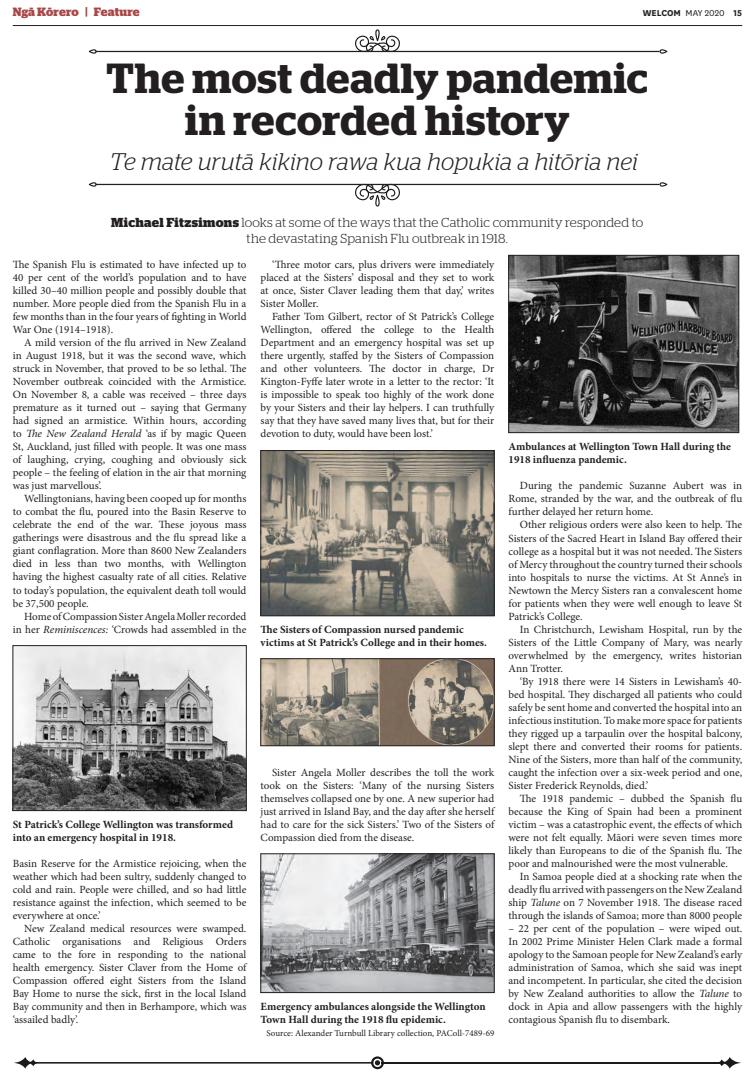
<style>
.page{position:relative;width:755px;height:1078px;background:#fff}
.page>*{position:absolute;margin:0;border:0;box-sizing:border-box;transform-origin:0 0}
.WelCom_heading_1{font:600 42px/42px "Stag";letter-spacing:.015em;color:#231f20;text-align:center}
.WelCom_heading_1_-_L{font:italic 300 24px "Stag";color:#231f20}
.WelCom_intro_para{font:300 13px/16px "Stag";letter-spacing:.01em;color:#231f20;text-align:center}
.WelCom_page_title{font:700 12px "Stag";letter-spacing:.005em;color:#a94747}
.WelCom_body{font:11px/13px "Minion Pro";letter-spacing:-.005em;color:#231f20;text-align:justify}
.WelCom_photo_caption{font:700 11px/13px "Minion Pro";color:#231f20}
.WelCom_body_-_first{font:11px/13px "Minion Pro";letter-spacing:-.005em;color:#231f20;text-align:justify}
.t1{font:700 10px "National";color:#231f20}
.WelCom_photo_caption-2{font:9px "Minion Pro";color:#231f20}
.s1{font-weight:400}
.s2{font-weight:700}
.s3{font-style:italic}
</style>
<div class="page">
<hr style="left:13px;top:25px;width:728px;height:1px;background:#231f20">
<img style="left:262px;top:452px;width:230px;height:161px">
<div style="left:260px;top:450px;width:234px;height:165px;border:1px solid #231f20"></div>
<img style="left:262px;top:660px;width:230px;height:83px">
<div style="left:260px;top:658px;width:234px;height:87px;border:1px solid #231f20"></div>
<img style="left:15px;top:647px;width:229px;height:161px">
<div style="left:13px;top:645px;width:233px;height:165px;border:1px solid #231f20"></div>
<img style="left:262px;top:855px;width:230px;height:135px">
<div style="left:260px;top:853px;width:234px;height:139px;border:1px solid #231f20"></div>
<img style="left:510px;top:257px;width:226px;height:173px">
<div style="left:508px;top:255px;width:230px;height:177px;border:1px solid #231f20"></div>
<svg style="left:14px;top:1056px;width:369px;height:12px"></svg>
<svg style="left:716px;top:1057px;width:25px;height:11px"></svg>
<hr style="left:381px;top:1061px;width:340px;height:2px;background:#1a1a1a">
<svg style="left:89px;top:49px;width:8px;height:5px"></svg>
<svg style="left:659px;top:49px;width:8px;height:5px"></svg>
<svg style="left:354px;top:29px;width:46px;height:22px"></svg>
<hr style="left:95px;top:51px;width:564px;height:1px;background:#231f20">
<svg style="left:89px;top:182px;width:8px;height:5px"></svg>
<svg style="left:659px;top:182px;width:8px;height:5px"></svg>
<svg style="left:354px;top:185px;width:46px;height:21px"></svg>
<hr style="left:95px;top:184px;width:564px;height:1px;background:#231f20">
<p class="WelCom_page_title" style="left:13px;top:5px;width:128px">Ngā Kōrero | Feature</p>
<p class="t1" style="left:642px;top:6px;width:101px">WELCOM <span class="s1">MAY 2020</span> 15</p>
<p class="WelCom_heading_1" style="left:106px;top:57px;width:543px">The most deadly pandemic in recorded history</p>
<p class="WelCom_heading_1_-_L" style="left:110px;top:147px;width:529px">Te mate urutā kikino rawa kua hopukia a hitōria nei</p>
<p class="WelCom_intro_para" style="left:111px;top:214px;width:533px"><span class="s2">Michael Fitzsimons</span> looks at some of the ways that the Catholic community responded to the devastating Spanish Flu outbreak in 1918.</p>
<p class="WelCom_body_-_first" style="left:13px;top:258px;width:235px">The Spanish Flu is estimated to have infected up to 40 per cent of the world’s population and to have killed 30–40 million people and possibly double that number. More people died from the Spanish Flu in a few months than in the four years of fighting in World War One (1914–1918).</p>
<p class="WelCom_body" style="left:13px;top:336px;width:235px;text-indent:11px">A mild version of the flu arrived in New Zealand in August 1918, but it was the second wave, which struck in November, that proved to be so lethal. The November outbreak coincided with the Armistice.<br>On November 8, a cable was received – three days premature as it turned out – saying that Germany had signed an armistice. Within hours, according to <span class="s3">The New Zealand Herald</span> ‘as if by magic Queen St, Auckland, just filled with people. It was one mass of laughing, crying, coughing and obviously sick people – the feeling of elation in the air that morning was just marvellous’.</p>
<p class="WelCom_body" style="left:13px;top:492px;width:235px;text-indent:11px">Wellingtonians, having been cooped up for months to combat the flu, poured into the Basin Reserve to celebrate the end of the war. These joyous mass gatherings were disastrous and the flu spread like a giant conflagration. More than 8600 New Zealanders died in less than two months, with Wellington having the highest casualty rate of all cities. Relative to today’s population, the equivalent death toll would be 37,500 people.</p>
<p class="WelCom_body" style="left:13px;top:609px;width:235px;text-align:right">Home of Compassion Sister Angela Moller recorded in her <span class="s3">Reminiscences:</span> ‘Crowds had assembled in the</p>
<p class="WelCom_body" style="left:260px;top:258px;width:235px;text-indent:11px">‘Three motor cars, plus drivers were immediately placed at the Sisters’ disposal and they set to work at once, Sister Claver leading them that day,’ writes Sister Moller.</p>
<p class="WelCom_body" style="left:260px;top:310px;width:235px;text-indent:11px">Father Tom Gilbert, rector of St Patrick’s College Wellington, offered the college to the Health Department and an emergency hospital was set up there urgently, staffed by the Sisters of Compassion and other volunteers. The doctor in charge, Dr Kington-Fyffe later wrote in a letter to the rector: ‘It is impossible to speak too highly of the work done by your Sisters and their lay helpers. I can truthfully say that they have saved many lives that, but for their devotion to duty, would have been lost.’</p>
<p class="WelCom_photo_caption" style="left:508px;top:440px;width:224px">Ambulances at Wellington Town Hall during the<br>1918 influenza pandemic.</p>
<p class="WelCom_body" style="left:508px;top:479px;width:235px;text-indent:11px">During the pandemic Suzanne Aubert was in Rome, stranded by the war, and the outbreak of flu further delayed her return home.</p>
<p class="WelCom_body" style="left:508px;top:518px;width:235px;text-indent:11px">Other religious orders were also keen to help. The Sisters of the Sacred Heart in Island Bay offered their college as a hospital but it was not needed. The Sisters of Mercy throughout the country turned their schools into hospitals to nurse the victims. At St Anne’s in Newtown the Mercy Sisters ran a convalescent home for patients when they were well enough to leave St Patrick’s College.</p>
<p class="WelCom_body" style="left:508px;top:622px;width:235px;text-indent:11px">In Christchurch, Lewisham Hospital, run by the Sisters of the Little Company of Mary, was nearly overwhelmed by the emergency, writes historian Ann Trotter.</p>
<p class="WelCom_body" style="left:508px;top:674px;width:235px;text-indent:11px">‘By 1918 there were 14 Sisters in Lewisham’s 40- bed hospital. They discharged all patients who could safely be sent home and converted the hospital into an infectious institution. To make more space for patients they rigged up a tarpaulin over the hospital balcony, slept there and converted their rooms for patients.<br>Nine of the Sisters, more than half of the community, caught the infection over a six-week period and one, Sister Frederick Reynolds, died.’</p>
<p class="WelCom_body" style="left:508px;top:791px;width:235px;text-indent:11px">The 1918 pandemic – dubbed the Spanish flu because the King of Spain had been a prominent victim – was a catastrophic event, the effects of which were not felt equally. Māori were seven times more likely than Europeans to die of the Spanish flu. The poor and malnourished were the most vulnerable.</p>
<p class="WelCom_body" style="left:508px;top:869px;width:235px;text-indent:11px">In Samoa people died at a shocking rate when the deadly flu arrived with passengers on the New Zealand ship <span class="s3">Talune</span> on 7 November 1918. The disease raced through the islands of Samoa; more than 8000 people</p>
<p class="WelCom_body" style="left:508px;top:921px;width:235px">– 22 per cent of the population – were wiped out.<br>In 2002 Prime Minister Helen Clark made a formal apology to the Samoan people for New Zealand’s early administration of Samoa, which she said was inept and incompetent. In particular, she cited the decision by New Zealand authorities to allow the <span class="s3">Talune</span> to dock in Apia and allow passengers with the highly contagious Spanish flu to disembark.</p>
<p class="WelCom_photo_caption" style="left:260px;top:622px;width:227px">The Sisters of Compassion nursed pandemic victims at St Patrick’s College and in their homes.</p>
<p class="WelCom_body" style="left:260px;top:765px;width:235px;text-indent:11px">Sister Angela Moller describes the toll the work took on the Sisters: ‘Many of the nursing Sisters themselves collapsed one by one. A new superior had just arrived in Island Bay, and the day after she herself had to care for the sick Sisters.’ Two of the Sisters of Compassion died from the disease.</p>
<p class="WelCom_photo_caption" style="left:13px;top:817px;width:221px">St Patrick’s College Wellington was transformed into an emergency hospital in 1918.</p>
<p class="WelCom_body" style="left:13px;top:856px;width:235px">Basin Reserve for the Armistice rejoicing, when the weather which had been sultry, suddenly changed to cold and rain. People were chilled, and so had little resistance against the infection, which seemed to be everywhere at once.’</p>
<p class="WelCom_body" style="left:13px;top:921px;width:235px;text-indent:11px">New Zealand medical resources were swamped.<br>Catholic organisations and Religious Orders came to the fore in responding to the national health emergency. Sister Claver from the Home of Compassion offered eight Sisters from the Island Bay Home to nurse the sick, first in the local Island Bay community and then in Berhampore, which was ‘assailed badly’.</p>
<p class="WelCom_photo_caption" style="left:260px;top:999px;width:226px">Emergency ambulances alongside the Wellington<br>Town Hall during the 1918 flu epidemic.</p>
<p class="WelCom_photo_caption-2" style="left:266px;top:1026px;width:229px">Source: Alexander Turnbull Library collection, PAColl-7489-69</p>
</div>
